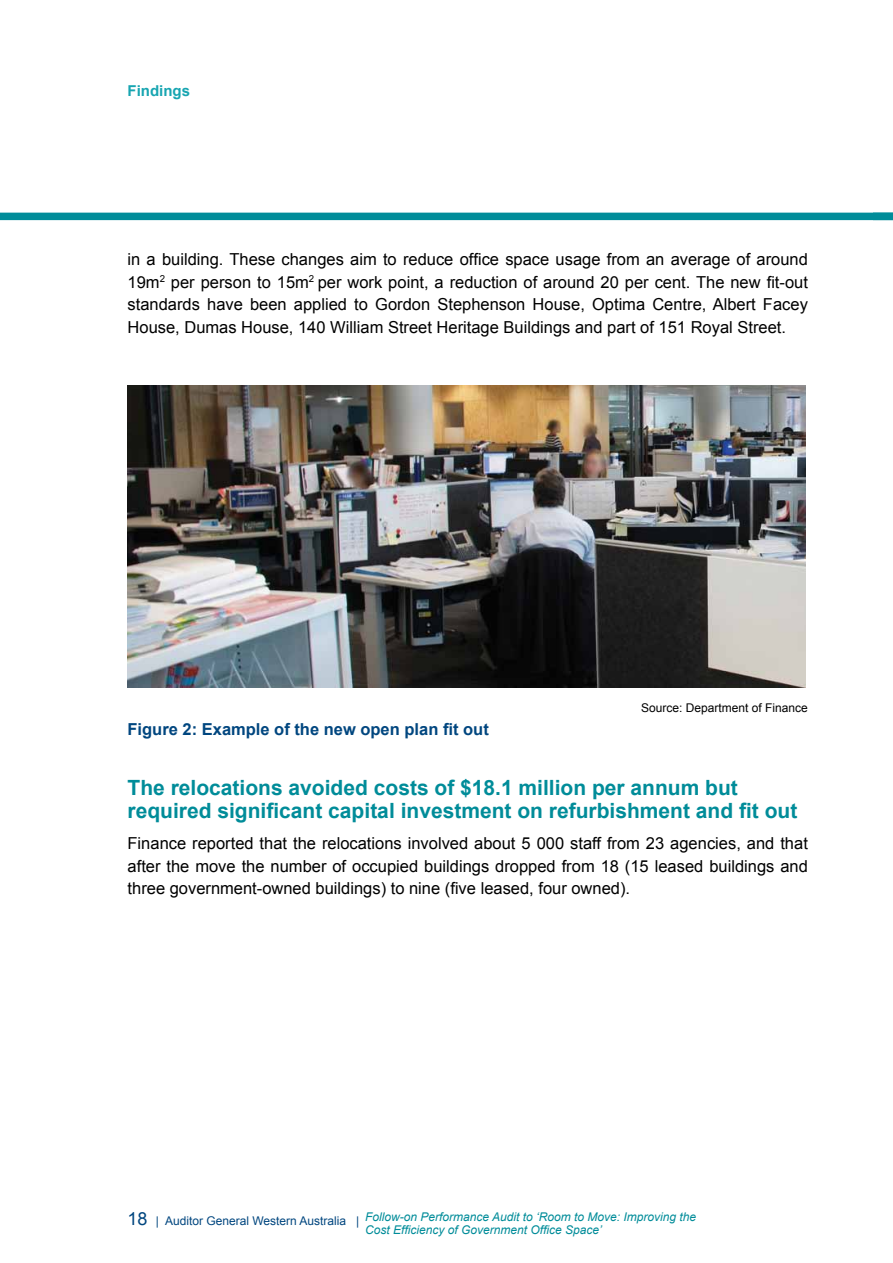
<style>
.page{position:relative;width:893px;height:1263px;background:#fff}
.page>*{position:absolute;margin:0;border:0;box-sizing:border-box;transform-origin:0 0}
.t1{font:700 21px/22.5px "Arial";color:#008c99}
.t2{font:16.5px/22.5px "Arial";color:#000;text-align:justify}
.t3{font:700 16.5px "Arial";color:#00467f}
.t4{font:700 15px "Arial";color:#17a5b1}
.t5{font:italic 12px/13.5px "Arial";color:#008c99}
.t6{font:12px "Arial";color:#000}
.s1{font-style:normal;font-size:18px;color:#00467f}
.s2{font-style:normal;color:#00467f}
</style>
<div class="page">
<div style="left:0;top:213px;width:893px;height:7px;background:#008c99"></div>
<img style="left:128px;top:385px;width:678px;height:303px">
<p class="t4" style="left:128px;top:81px;width:64px">Findings</p>
<p class="t2" style="left:128px;top:248px;width:682px">in a building. These changes aim to reduce office space usage from an average of around 19m<sup>2</sup> per person to 15m<sup>2</sup> per work point, a reduction of around 20 per cent. The new fit-out standards have been applied to Gordon Stephenson House, Optima Centre, Albert Facey House, Dumas House, 140 William Street Heritage Buildings and part of 151 Royal Street.</p>
<p class="t3" style="left:128px;top:718px;width:363px">Figure 2: Example of the new open plan fit out</p>
<p class="t6" style="left:641px;top:700px;width:168px">Source: Department of Finance</p>
<p class="t1" style="left:128px;top:777px;width:671px">The relocations avoided costs of $18.1 million per annum but required significant capital investment on refurbishment and fit out</p>
<p class="t2" style="left:128px;top:832px;width:682px">Finance reported that the relocations involved about 5 000 staff from 23 agencies, and that after the move the number of occupied buildings dropped from 18 (15 leased buildings and three government-owned buildings) to nine (five leased, four owned).</p>
<p class="t5" style="left:365px;top:1210px;width:333px;text-indent:-237px"><span class="s1">18</span> <span class="s2">| Auditor General Western Australia |</span> Follow-on Performance Audit to ‘Room to Move: Improving the<br>Cost Efficiency of Government Office Space’</p>
</div>
